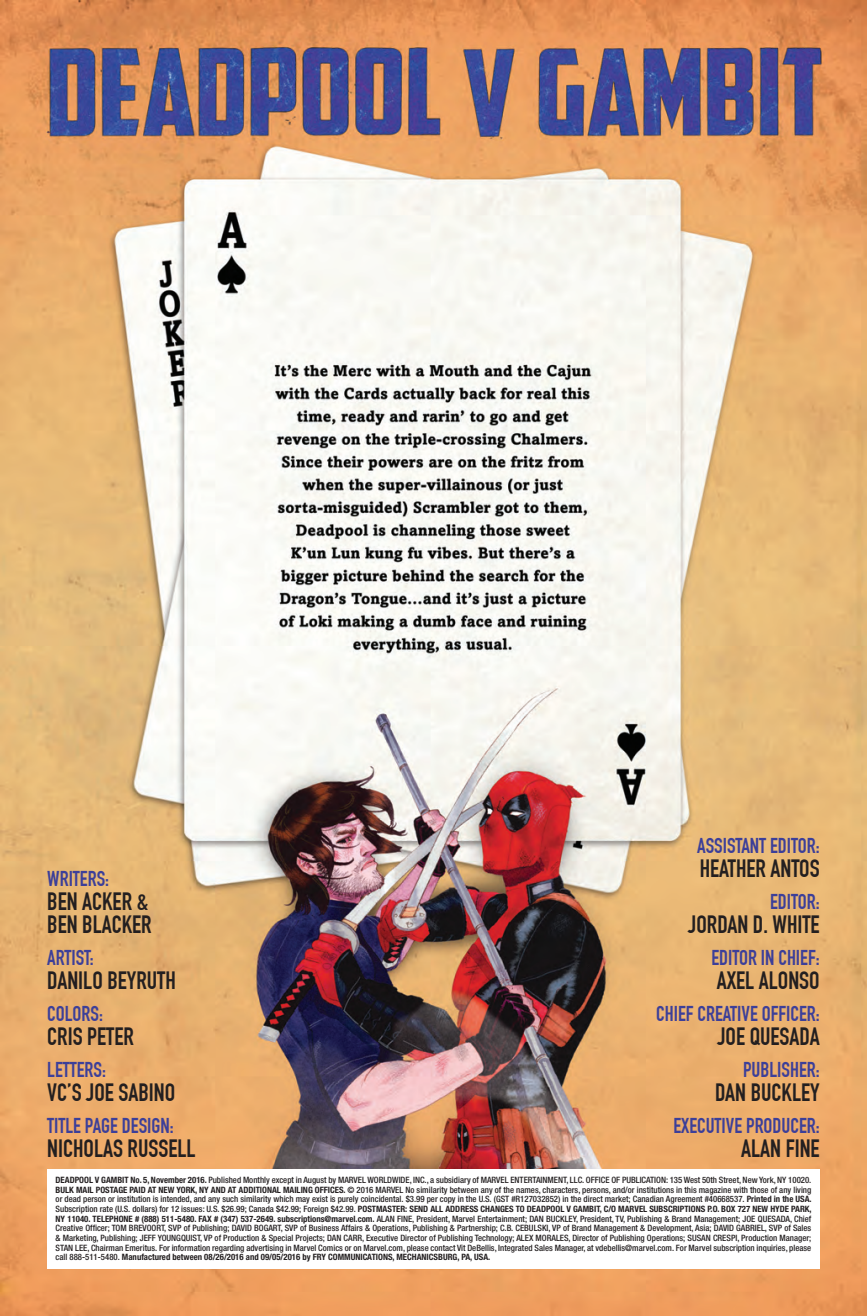
<style>
.page{position:relative;width:867px;height:1316px;background:#fff}
.page>*{position:absolute;margin:0;border:0;box-sizing:border-box;transform-origin:0 0}
.t1{font:700 24.5px/22.8px "DIN Condensed";color:#231f20}
.t2{font:700 21px "DIN Condensed";color:#3c3f99}
.t3{font:500 condensed 8.75px/9.6px "Helvetica Neue LT Pro";color:#231f20;text-align:justify}
.s1{font-weight:700}
</style>
<div class="page">
<img style="left:0;top:0;width:866px;height:1315px">
<div style="left:47px;top:1168px;width:772px;height:100px;background:#fff"></div>
<h2 class="t2" style="left:47px;top:866px;width:63px">WRITERS:</h2>
<h1 class="t1" style="left:47px;top:890px;width:106px">BEN ACKER &amp;<br>BEN BLACKER</h1>
<h2 class="t2" style="left:47px;top:944px;width:48px">ARTIST:</h2>
<h1 class="t1" style="left:47px;top:969px;width:130px">DANILO BEYRUTH</h1>
<h2 class="t2" style="left:47px;top:1000px;width:57px">COLORS:</h2>
<h1 class="t1" style="left:47px;top:1025px;width:88px">CRIS PETER</h1>
<h2 class="t2" style="left:47px;top:1056px;width:60px">LETTERS:</h2>
<h1 class="t1" style="left:47px;top:1081px;width:129px">VC’S JOE SABINO</h1>
<h2 class="t2" style="left:47px;top:1112px;width:128px">TITLE PAGE DESIGN:</h2>
<h1 class="t1" style="left:47px;top:1137px;width:150px">NICHOLAS RUSSELL</h1>
<h2 class="t2" style="left:697px;top:832px;width:124px">ASSISTANT EDITOR:</h2>
<h1 class="t1" style="left:699px;top:857px;width:121px">HEATHER ANTOS</h1>
<h2 class="t2" style="left:769px;top:888px;width:51px">EDITOR:</h2>
<h1 class="t1" style="left:688px;top:913px;width:133px">JORDAN D. WHITE</h1>
<h2 class="t2" style="left:711px;top:944px;width:110px">EDITOR IN CHIEF:</h2>
<h1 class="t1" style="left:716px;top:969px;width:104px">AXEL ALONSO</h1>
<h2 class="t2" style="left:656px;top:1000px;width:165px">CHIEF CREATIVE OFFICER:</h2>
<h1 class="t1" style="left:717px;top:1025px;width:104px">JOE QUESADA</h1>
<h2 class="t2" style="left:742px;top:1056px;width:78px">PUBLISHER:</h2>
<h1 class="t1" style="left:715px;top:1081px;width:106px">DAN BUCKLEY</h1>
<h2 class="t2" style="left:673px;top:1112px;width:148px">EXECUTIVE PRODUCER:</h2>
<h1 class="t1" style="left:741px;top:1137px;width:80px">ALAN FINE</h1>
<p class="t3" style="left:56px;top:1174px;width:757px"><span class="s1">DEADPOOL V GAMBIT No. 5, November 2016.</span> Published Monthly except in August by MARVEL WORLDWIDE, INC., a subsidiary of MARVEL ENTERTAINMENT, LLC. OFFICE OF PUBLICATION: 135 West 50th Street, New York, NY 10020.<br><span class="s1">BULK MAIL POSTAGE PAID AT NEW YORK, NY AND AT ADDITIONAL MAILING OFFICES.</span> © 2016 MARVEL No similarity between any of the names, characters, persons, and/or institutions in this magazine with those of any living or dead person or institution is intended, and any such similarity which may exist is purely coincidental. $3.99 per copy in the U.S. (GST #R127032852) in the direct market; Canadian Agreement #40668537. <span class="s1">Printed in the USA.<br></span>Subscription rate (U.S. dollars) for 12 issues: U.S. $26.99; Canada $42.99; Foreign $42.99. <span class="s1">POSTMASTER: SEND ALL ADDRESS CHANGES TO DEADPOOL V GAMBIT, C/O MARVEL SUBSCRIPTIONS P.O. BOX 727 NEW HYDE PARK, NY 11040. TELEPHONE # (888) 511-5480. FAX # (347) 537-2649. subscriptions@marvel.com.</span> ALAN FINE, President, Marvel Entertainment; DAN BUCKLEY, President, TV, Publishing &amp; Brand Management; JOE QUESADA, Chief Creative Officer; TOM BREVOORT, SVP of Publishing; DAVID BOGART, SVP of Business Affairs &amp; Operations, Publishing &amp; Partnership; C.B. CEBULSKI, VP of Brand Management &amp; Development, Asia; DAVID GABRIEL, SVP of Sales &amp; Marketing, Publishing; JEFF YOUNGQUIST, VP of Production &amp; Special Projects; DAN CARR, Executive Director of Publishing Technology; ALEX MORALES, Director of Publishing Operations; SUSAN CRESPI, Production Manager; STAN LEE, Chairman Emeritus. For information regarding advertising in Marvel Comics or on Marvel.com, please contact Vit DeBellis, Integrated Sales Manager, at vdebellis@marvel.com. For Marvel subscription inquiries, please call 888-511-5480. <span class="s1">Manufactured between 08/26/2016 and 09/05/2016 by FRY COMMUNICATIONS, MECHANICSBURG, PA, USA.</span></p>
</div>
